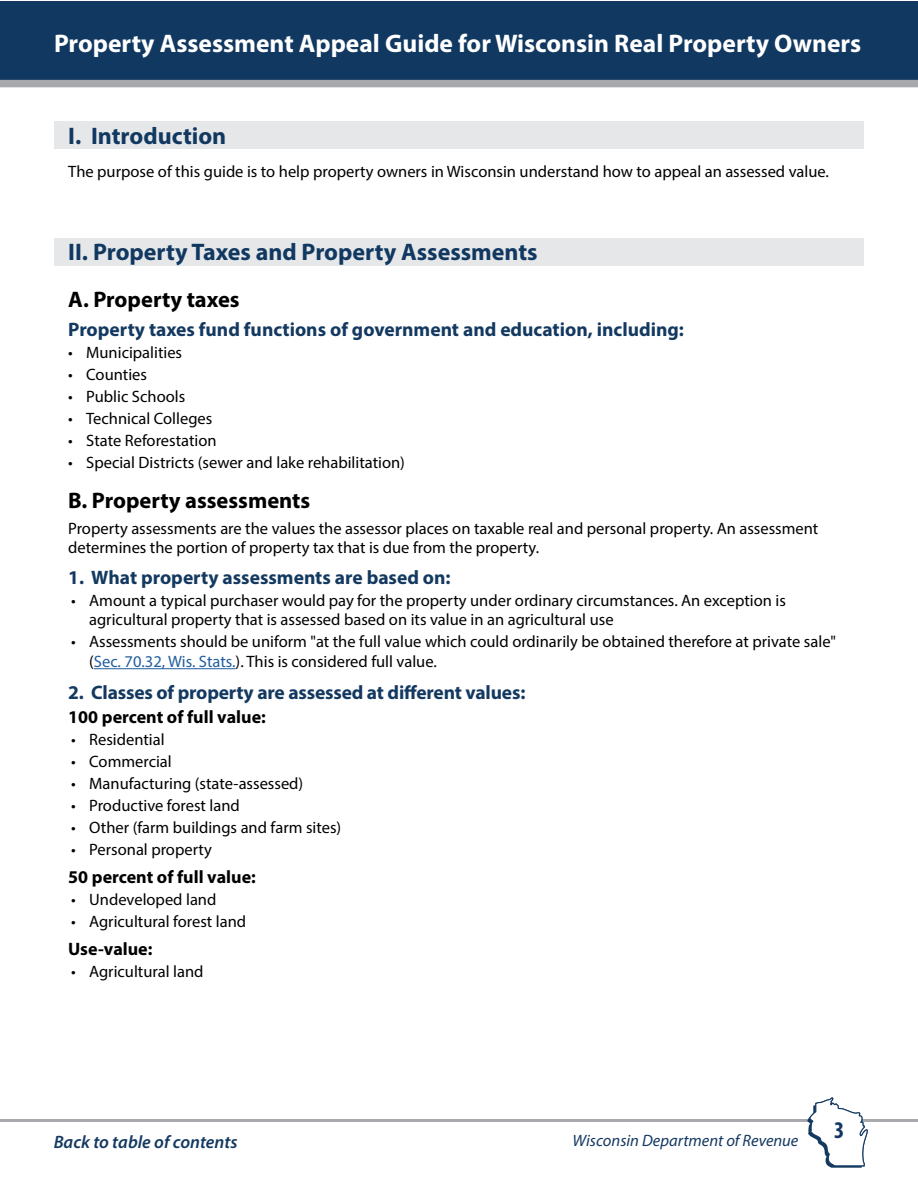
<style>
.page{position:relative;width:918px;height:1188px;background:#fff}
.page>*{position:absolute;margin:0;border:0;box-sizing:border-box;transform-origin:0 0}
.t1{font:700 25.5px "Myriad Pro";color:#fff}
.t2{font:700 24px "Myriad Pro";color:#113861}
.t3{font:700 condensed 24px "Myriad Pro";color:#113861}
.t4{font:700 22.5px "Myriad Pro";color:#000}
.t5{font:700 19.5px "Myriad Pro";color:#143961}
.t6{font:700 18px "Myriad Pro";color:#000}
.t7{font:italic 600 18px "Myriad Pro";color:#143961}
.t8{font:16.5px/19.8px "Myriad Pro";color:#000}
.t9{font:italic 16.5px "Myriad Pro";color:#143961}
.s1{color:#215e9e}
</style>
<div class="page">
<div style="left:1px;top:1px;width:917px;height:86px;background:#113861"></div>
<div style="left:0;top:80px;width:918px;height:7px;background:#a7a9ac"></div>
<hr style="left:0;top:1119px;width:918px;height:3px;background:#a7a9ac">
<svg style="left:807px;top:1097px;width:61px;height:71px"></svg>
<div style="left:55px;top:122px;width:809px;height:27px;background:#e6e7e8"></div>
<div style="left:54px;top:238px;width:810px;height:28px;background:#e6e7e8"></div>
<hr style="left:94px;top:668px;width:142px;height:1px;background:#215e9e">
<h1 class="t1" style="left:54px;top:27px;width:809px">Property Assessment Appeal Guide for Wisconsin Real Property Owners</h1>
<h2 class="t2" style="left:68px;top:120px;width:160px">I. Introduction</h2>
<p class="t8" style="left:68px;top:162px;width:762px">The purpose of this guide is to help property owners in Wisconsin understand how to appeal an assessed value.</p>
<h2 class="t2" style="left:68px;top:236px;width:471px">II. Property Taxes and Property Assessments</h2>
<h3 class="t4" style="left:68px;top:285px;width:173px">A. Property taxes</h3>
<p class="t5" style="left:68px;top:317px;width:617px">Property taxes fund functions of government and education, including:</p>
<p class="t8" style="left:68px;top:342px;width:115px">• Municipalities</p>
<p class="t8" style="left:68px;top:364px;width:80px">• Counties</p>
<p class="t8" style="left:68px;top:386px;width:118px">• Public Schools</p>
<p class="t8" style="left:68px;top:408px;width:146px">• Technical Colleges</p>
<p class="t8" style="left:68px;top:430px;width:150px">• State Reforestation</p>
<p class="t8" style="left:68px;top:452px;width:338px">• Special Districts (sewer and lake rehabilitation)</p>
<h3 class="t4" style="left:68px;top:486px;width:244px">B. Property assessments</h3>
<p class="t8" style="left:68px;top:518px;width:752px">Property assessments are the values the assessor places on taxable real and personal property. An assessment determines the portion of property tax that is due from the property.</p>
<p class="t5" style="left:68px;top:564px;width:384px">1. What property assessments are based on:</p>
<p class="t8" style="left:89px;top:590px;width:698px;text-indent:-18px">• Amount a typical purchaser would pay for the property under ordinary circumstances. An exception is agricultural property that is assessed based on its value in an agricultural use</p>
<p class="t8" style="left:89px;top:632px;width:748px;text-indent:-18px">• Assessments should be uniform "at the full value which could ordinarily be obtained therefore at private sale" (<span class="s1">Sec. 70.32, Wis. Stats.</span>). This is considered full value.</p>
<p class="t5" style="left:68px;top:680px;width:459px">2. Classes of property are assessed at different values:</p>
<p class="t6" style="left:68px;top:705px;width:199px">100 percent of full value:</p>
<p class="t8" style="left:71px;top:729px;width:95px">• Residential</p>
<p class="t8" style="left:71px;top:751px;width:102px">• Commercial</p>
<p class="t8" style="left:71px;top:773px;width:234px">• Manufacturing (state-assessed)</p>
<p class="t8" style="left:71px;top:795px;width:170px">• Productive forest land</p>
<p class="t8" style="left:71px;top:817px;width:272px">• Other (farm buildings and farm sites)</p>
<p class="t8" style="left:71px;top:839px;width:142px">• Personal property</p>
<p class="t6" style="left:68px;top:865px;width:189px">50 percent of full value:</p>
<p class="t8" style="left:71px;top:889px;width:147px">• Undeveloped land</p>
<p class="t8" style="left:71px;top:911px;width:176px">• Agricultural forest land</p>
<p class="t6" style="left:68px;top:937px;width:86px">Use-value:</p>
<p class="t8" style="left:71px;top:962px;width:134px">• Agricultural land</p>
<p class="t7" style="left:54px;top:1130px;width:185px">Back to table of contents</p>
<p class="t9" style="left:573px;top:1130px;width:227px">Wisconsin Department of Revenue</p>
<h2 class="t3" style="left:834px;top:1115px;width:12px">3</h2>
</div>
